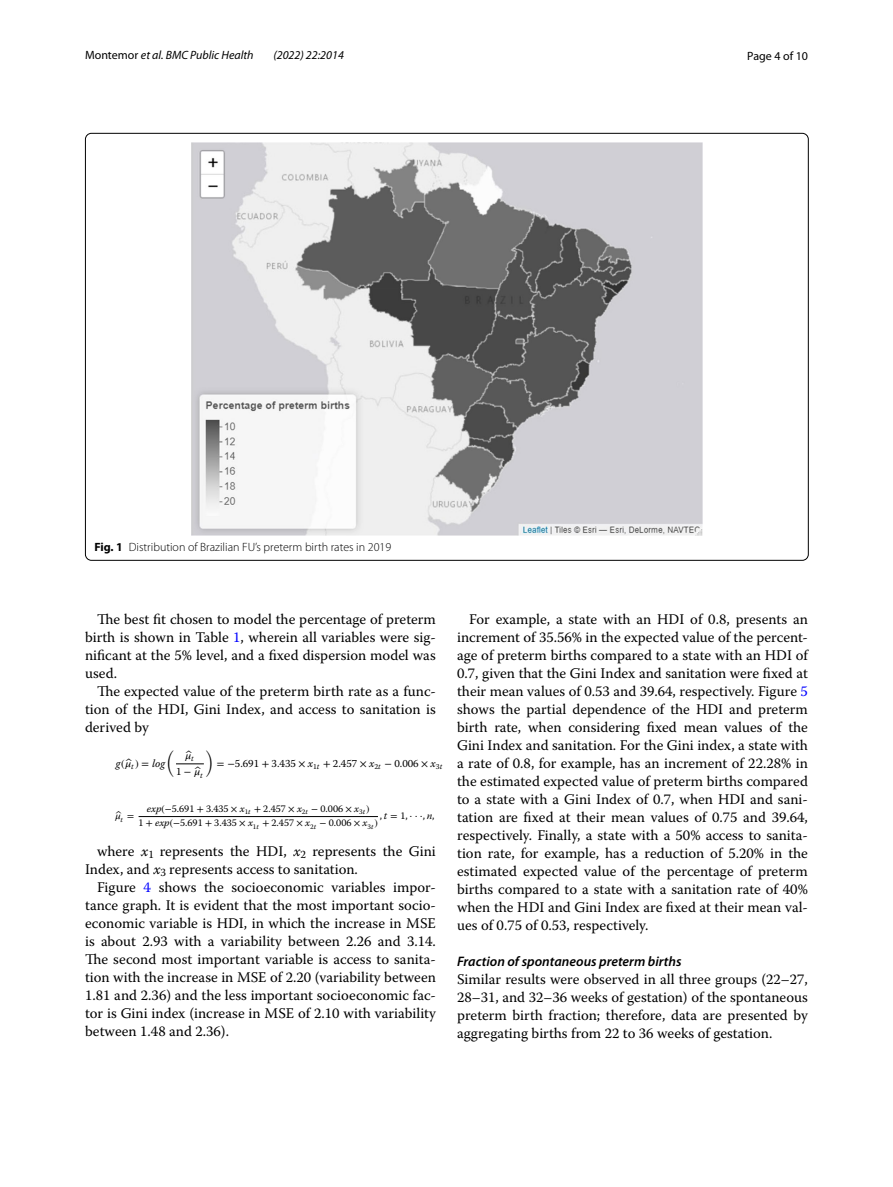
<style>
.page{position:relative;width:893px;height:1187px;background:#fff}
.page>*{position:absolute;margin:0;border:0;box-sizing:border-box;transform-origin:0 0}
.t1{font:14.7px/18px "Warnock Pro";color:#000;text-align:justify}
.t2{font:italic 600 13.8px "Myriad Pro";color:#000}
.t3{font:300 12px "Myriad Pro";color:#000}
.t4{font:italic 12px "Myriad Pro";color:#000}
.t5{font:12px "Myriad Pro";color:#000}
.t6{font:10.95px "Warnock Pro Regular 5";color:#000}
.t7{font:10.95px "Warnock Pro It 6";color:#000}
.t8{font:italic 10.95px/16.2px "STIX Math";color:#000;text-align:center}
.t9{font:10.95px "STIX Math Extensions";color:#000}
.t10{font:10.2px/14.7px "Warnock Pro Regular 6";color:#000;text-align:center}
.t11{font:10.2px "STIX Math Italic 2";color:#000}
.s1{font-style:normal}
.s2{font-weight:700}
.s3{color:#00f}
.s4{font-family:"STIX Math Regular 4"}
.s5{font-family:"STIX Math";font-style:italic}
.s6{font-family:"Warnock Pro Regular 5";font-style:normal}
.s7{font-family:"STIX Math Regular 4";font-style:normal}
.s8{font-family:"Warnock Pro It 6"}
.s9{font-family:"STIX Math Regular 5"}
.s10{font-family:"Warnock Pro It 2"}
.s11{font-family:"STIX Math Script"}
.s12{font-family:"Warnock Pro It 3"}
.s13{font-family:"Warnock Pro It 4"}
.s14{font-family:"Warnock Pro It 5"}
</style>
<div class="page">
<svg style="left:176px;top:763px;width:28px;height:1px"></svg>
<hr style="left:139px;top:816px;width:239px;height:1px;background:#000">
<img style="left:192px;top:142px;width:510px;height:394px">
<p class="t4" style="left:85px;top:48px;width:170px"><span class="s1">Montemor</span> et al. BMC Public Health</p>
<p class="t4" style="left:273px;top:48px;width:72px">(2022) 22:2014</p>
<p class="t5" style="left:747px;top:48px;width:62px">Page 4 of 10</p>
<p class="t3" style="left:94px;top:540px;width:298px"><span class="s2">Fig. 1</span> Distribution of Brazilian FU’s preterm birth rates in 2019</p>
<p class="t1" style="left:85px;top:610px;width:352px;text-indent:12px">The best fit chosen to model the percentage of preterm birth is shown in Table <span class="s3">1</span>, wherein all variables were sig&shy;nificant at the 5% level, and a fixed dispersion model was used.</p>
<p class="t1" style="left:85px;top:682px;width:352px;text-indent:12px">The expected value of the preterm birth rate as a func&shy;tion of the HDI, Gini Index, and access to sanitation is derived by</p>
<p class="t7" style="left:116px;top:758px;width:51px">g<span class="s4">(</span><span class="s5">̂𝜇</span><sub>t</sub><span class="s4">) =</span> log</p>
<p class="t9" style="left:166px;top:741px;width:10px">(</p>
<p class="t8" style="left:176px;top:747px;width:28px">̂𝜇 <sub>t<br></sub><span class="s6">1</span> <span class="s7">−</span> ̂𝜇<sub>t</sub></p>
<p class="t9" style="left:206px;top:741px;width:10px">)</p>
<p class="t6" style="left:217px;top:756px;width:227px"><span class="s4">= −</span>5.691 <span class="s4">+</span> 3.435 <span class="s4">×</span> <span class="s8">x</span><sub>1</sub><sub>t</sub> <span class="s4">+</span> 2.457 <span class="s4">×</span> <span class="s8">x</span><sub>2</sub><sub>t</sub> <span class="s4">−</span> 0.006 <span class="s4">×</span> <span class="s8">x</span><sub>3</sub><sub>t</sub></p>
<p class="t11" style="left:115px;top:811px;width:21px">̂𝜇<sub>t</sub> <span class="s9">=</span></p>
<p class="t10" style="left:139px;top:800px;width:241px"><span class="s10">exp</span><span class="s9">(−</span>5.691 <span class="s9">+</span> 3.435 <span class="s9">×</span> <span class="s10">x</span><sub>1</sub><sub>t</sub> <span class="s9">+</span> 2.457 <span class="s9">×</span> <span class="s10">x</span><sub>2</sub><sub>t</sub> <span class="s9">−</span> 0.006 <span class="s9">×</span> <span class="s10">x</span><sub>3</sub><sub>t</sub> <span class="s9">)<br></span>1 <span class="s9">+</span> <span class="s10">exp</span><span class="s9">(−</span>5.691 <span class="s9">+</span> 3.435 <span class="s9">×</span> <span class="s10">x</span><sub>1</sub><sub>t</sub> <span class="s9">+</span> 2.457 <span class="s9">×</span> <span class="s10">x</span><sub>2</sub><sub>t</sub> <span class="s9">−</span> 0.006 <span class="s9">×</span> <span class="s10">x</span><sub>3</sub><sub>t</sub> <span class="s9">)</span></p>
<p class="t10" style="left:380px;top:808px;width:56px">,<span class="s10">t</span> <span class="s9">=</span>1,<span class="s11">⋅⋅⋅</span>,<span class="s10">n</span>,</p>
<p class="t1" style="left:85px;top:841px;width:352px;text-indent:12px">where <span class="s12">x</span><sub>1</sub> represents the HDI, <span class="s13">x</span><sub>2</sub> represents the Gini<br>Index, and <span class="s14">x</span><sub>3</sub> represents access to sanitation.</p>
<p class="t1" style="left:85px;top:877px;width:352px;text-indent:12px">Figure <span class="s3">4</span> shows the socioeconomic variables impor&shy;tance graph. It is evident that the most important socio&shy;economic variable is HDI, in which the increase in MSE is about 2.93 with a variability between 2.26 and 3.14.<br>The second most important variable is access to sanita&shy;tion with the increase in MSE of 2.20 (variability between 1.81 and 2.36) and the less important socioeconomic fac&shy;tor is Gini index (increase in MSE of 2.10 with variability between 1.48 and 2.36).</p>
<p class="t1" style="left:457px;top:610px;width:352px;text-indent:12px">For example, a state with an HDI of 0.8, presents an increment of 35.56% in the expected value of the percent&shy;age of preterm births compared to a state with an HDI of 0.7, given that the Gini Index and sanitation were fixed at their mean values of 0.53 and 39.64, respectively. Figure <span class="s3">5 </span>shows the partial dependence of the HDI and preterm birth rate, when considering fixed mean values of the Gini Index and sanitation. For the Gini index, a state with a rate of 0.8, for example, has an increment of 22.28% in the estimated expected value of preterm births compared to a state with a Gini Index of 0.7, when HDI and sani&shy;tation are fixed at their mean values of 0.75 and 39.64, respectively. Finally, a state with a 50% access to sanita&shy;tion rate, for example, has a reduction of 5.20% in the estimated expected value of the percentage of preterm births compared to a state with a sanitation rate of 40% when the HDI and Gini Index are fixed at their mean val&shy;ues of 0.75 of 0.53, respectively.</p>
<p class="t2" style="left:457px;top:952px;width:226px">Fraction of spontaneous preterm births</p>
<p class="t1" style="left:457px;top:970px;width:352px">Similar results were observed in all three groups (22–27, 28–31, and 32–36 weeks of gestation) of the spontaneous preterm birth fraction; therefore, data are presented by aggregating births from 22 to 36 weeks of gestation.</p>
</div>
